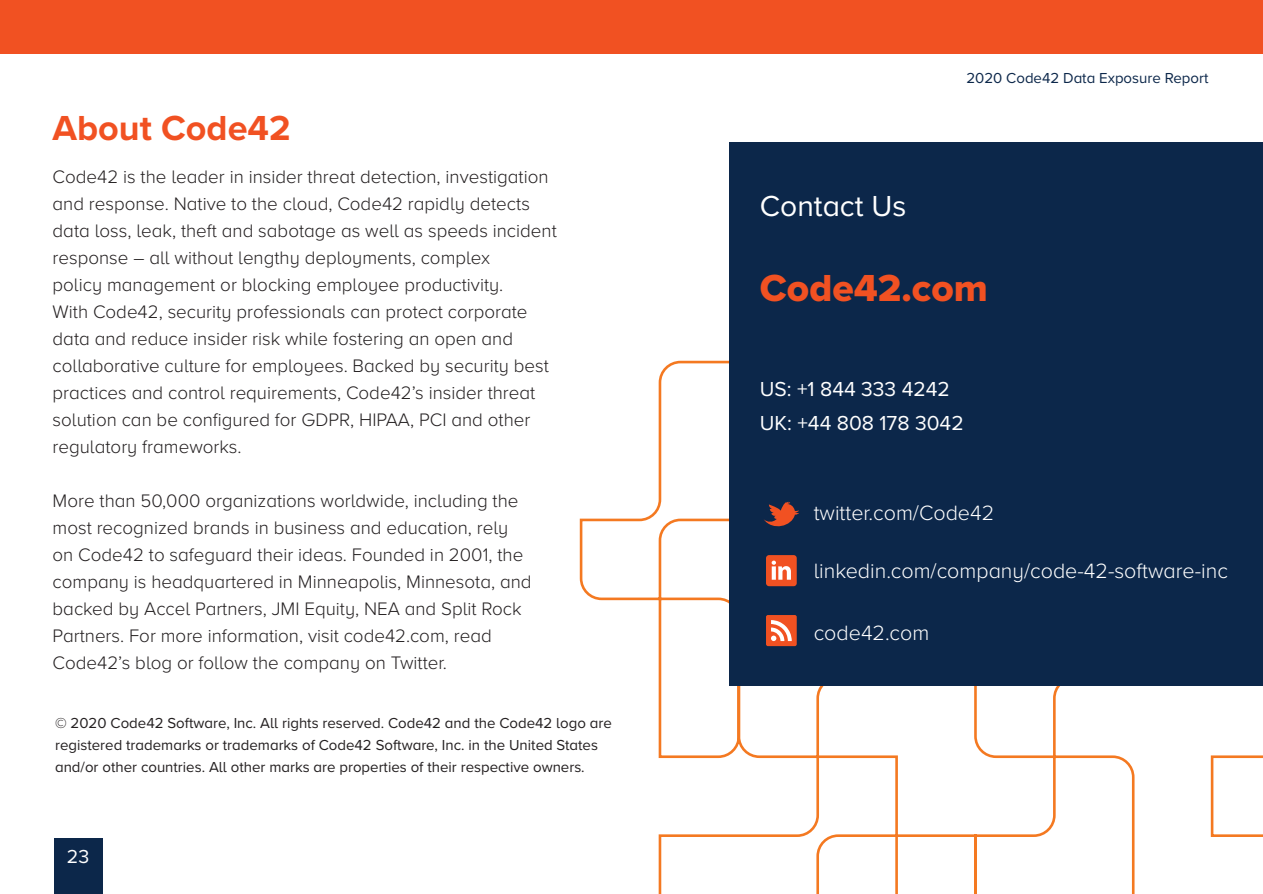
<style>
.page{position:relative;width:1263px;height:894px;background:#fff}
.page>*{position:absolute;margin:0;border:0;box-sizing:border-box;transform-origin:0 0}
.t1{font:39px "Proxima Nova A Extrabld";color:#f15122}
.t2{font:700 36px "Proxima Nova A";color:#f15122}
.t3{font:30px "Proxima Nova A";color:#fff}
.t4{font:300 21.45px "Proxima Nova A";color:#fff}
.t5{font:21px/34.2px "Proxima Nova A";color:#fff}
.t6{font:19.5px "Proxima Nova A";color:#fff}
.t7{font:300 18.75px/27px "Proxima Nova A";color:#231f20}
.t8{font:15px/22.2px "Proxima Nova A";color:#231f20}
.t9{font:15px "Proxima Nova A";color:#0c274a}
</style>
<div class="page">
<svg style="left:579px;top:360px;width:684px;height:533px"></svg>
<div style="left:729px;top:142px;width:534px;height:543px;background:#0c274a"></div>
<div style="left:766px;top:555px;width:30px;height:31px;background:#f15122;border-radius:3px"></div>
<svg style="left:771px;top:560px;width:20px;height:19px"></svg>
<svg style="left:764px;top:501px;width:35px;height:26px"></svg>
<div style="left:766px;top:614px;width:30px;height:32px;background:#f15122;border-radius:2px"></div>
<svg style="left:771px;top:620px;width:20px;height:20px"></svg>
<div style="left:54px;top:838px;width:48px;height:55px;background:#0c274a"></div>
<div style="left:0;top:0;width:1263px;height:54px;background:#f15122"></div>
<h2 class="t2" style="left:53px;top:101px;width:240px">About Code42</h2>
<p class="t7" style="left:53px;top:162px;width:506px">Code42 is the leader in insider threat detection, investigation and response. Native to the cloud, Code42 rapidly detects data loss, leak, theft and sabotage as well as speeds incident response – all without lengthy deployments, complex<br>policy management or blocking employee productivity.<br>With Code42, security professionals can protect corporate data and reduce insider risk while fostering an open and collaborative culture for employees. Backed by security best practices and control requirements, Code42’s insider threat solution can be configured for GDPR, HIPAA, PCI and other regulatory frameworks.</p>
<p class="t7" style="left:53px;top:486px;width:480px">More than 50,000 organizations worldwide, including the most recognized brands in business and education, rely on Code42 to safeguard their ideas. Founded in 2001, the company is headquartered in Minneapolis, Minnesota, and backed by Accel Partners, JMI Equity, NEA and Split Rock Partners. For more information, visit code42.com, read Code42’s blog or follow the company on Twitter.</p>
<p class="t8" style="left:55px;top:711px;width:558px">© 2020 Code42 Software, Inc. All rights reserved. Code42 and the Code42 logo are registered trademarks or trademarks of Code42 Software, Inc. in the United States and/or other countries. All other marks are properties of their respective owners.</p>
<p class="t6" style="left:67px;top:841px;width:24px">23</p>
<h3 class="t3" style="left:760px;top:183px;width:148px">Contact Us</h3>
<p class="t9" style="left:966px;top:66px;width:243px">2020 Code42 Data Exposure Report</p>
<h1 class="t1" style="left:760px;top:259px;width:230px">Code42.com</h1>
<p class="t5" style="left:760px;top:370px;width:205px">US: +1 844 333 4242<br>UK: +44 808 178 3042</p>
<p class="t4" style="left:813px;top:497px;width:182px">twitter.com/Code42</p>
<p class="t4" style="left:813px;top:555px;width:416px">linkedin.com/company/code-42-software-inc</p>
<p class="t4" style="left:813px;top:616px;width:117px">code42.com</p>
</div>
